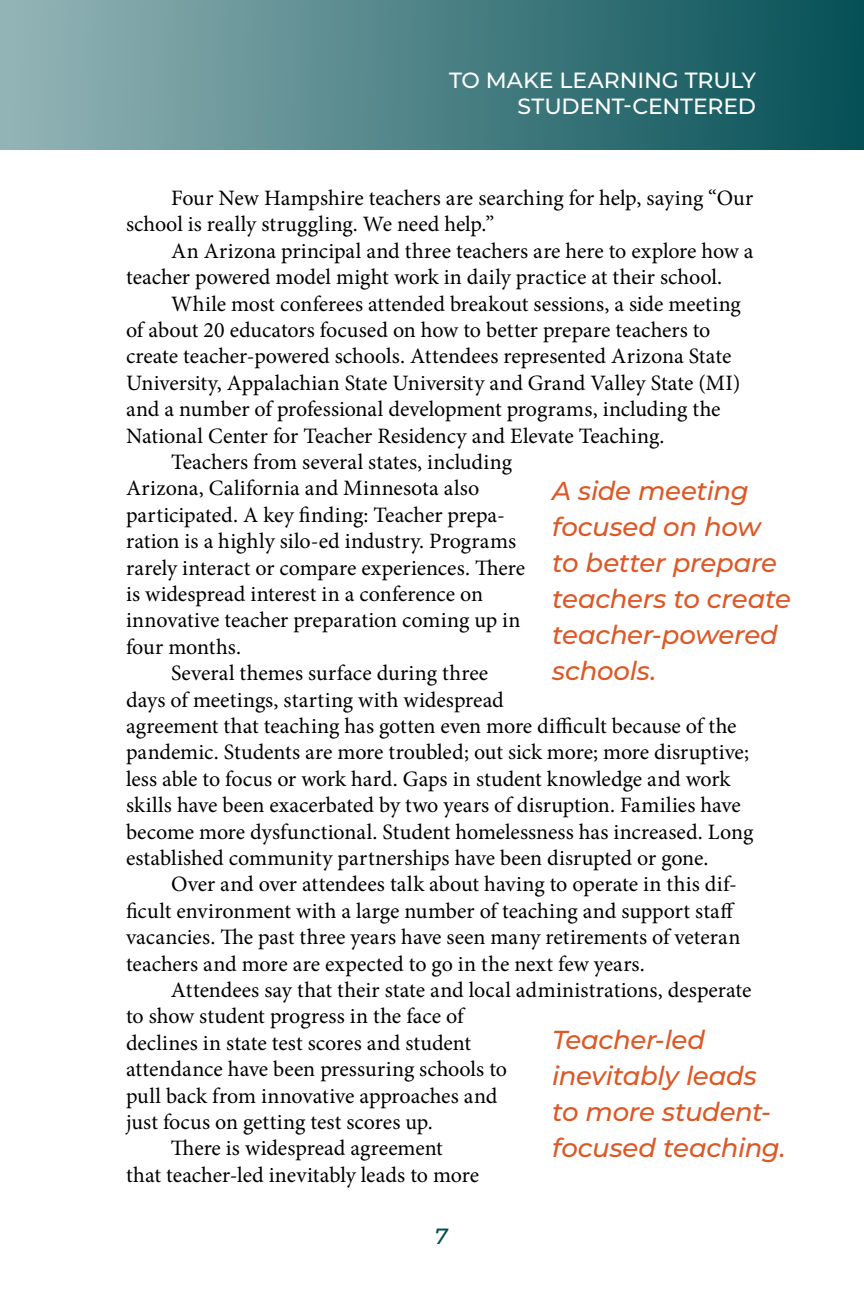
<style>
.page{position:relative;width:864px;height:1296px;background:#fff}
.page>*{position:absolute;margin:0;border:0;box-sizing:border-box;transform-origin:0 0}
.t1{font:italic 500 26px/36px "Montserrat";letter-spacing:-.01em;color:#dd5826}
.t2{font:22px/26.4px "Minion Pro";color:#000}
.t3{font:500 22px/26px "Montserrat";letter-spacing:-.005em;color:#fff;text-align:right}
.t4{font:italic 500 22px "Montserrat";color:#024e54}
</style>
<div class="page">
<div style="left:1px;top:0;width:863px;height:150px;background:linear-gradient(to right,#95b5b7,#055056)"></div>
<hr style="left:0;top:0;width:1px;height:150px;background:#024e54">
<p class="t3" style="left:449px;top:69px;width:308px">TO MAKE LEARNING TRULY<br>STUDENT-CENTERED</p>
<p class="t2" style="left:126px;top:187px;width:629px;text-indent:45px">Four New Hampshire teachers are searching for help, saying “Our school is really struggling. We need help.”</p>
<p class="t2" style="left:126px;top:240px;width:629px;text-indent:45px">An Arizona principal and three teachers are here to explore how a teacher powered model might work in daily practice at their school.</p>
<p class="t2" style="left:171px;top:292px;width:571px">While most conferees attended breakout sessions, a side meeting</p>
<p class="t2" style="left:126px;top:319px;width:586px">of about 20 educators focused on how to better prepare teachers to</p>
<p class="t2" style="left:126px;top:345px;width:607px">create teacher-powered schools. Attendees represented Arizona State</p>
<p class="t2" style="left:126px;top:372px;width:616px">University, Appalachian State University and Grand Valley State (MI)</p>
<p class="t2" style="left:126px;top:398px;width:596px">and a number of professional development programs, including the</p>
<p class="t2" style="left:126px;top:424px;width:540px">National Center for Teacher Residency and Elevate Teaching.</p>
<p class="t2" style="left:171px;top:451px;width:342px">Teachers from several states, including</p>
<p class="t2" style="left:126px;top:477px;width:355px">Arizona, California and Minnesota also</p>
<p class="t2" style="left:126px;top:504px;width:380px">participated. A key finding: Teacher prepa-</p>
<p class="t2" style="left:126px;top:530px;width:392px">ration is a highly silo-ed industry. Programs</p>
<p class="t2" style="left:126px;top:556px;width:400px">rarely interact or compare experiences. There</p>
<p class="t2" style="left:126px;top:583px;width:359px">is widespread interest in a conference on</p>
<p class="t2" style="left:126px;top:609px;width:396px">innovative teacher preparation coming up in</p>
<p class="t2" style="left:126px;top:636px;width:117px">four months.</p>
<p class="t2" style="left:171px;top:662px;width:319px">Several themes surface during three</p>
<p class="t2" style="left:126px;top:688px;width:379px">days of meetings, starting with widespread</p>
<p class="t2" style="left:126px;top:715px;width:612px">agreement that teaching has gotten even more difficult because of the</p>
<p class="t2" style="left:126px;top:741px;width:625px">pandemic. Students are more troubled; out sick more; more disruptive;</p>
<p class="t2" style="left:126px;top:768px;width:606px">less able to focus or work hard. Gaps in student knowledge and work</p>
<p class="t2" style="left:126px;top:794px;width:616px">skills have been exacerbated by two years of disruption. Families have</p>
<p class="t2" style="left:126px;top:820px;width:629px">become more dysfunctional. Student homelessness has increased. Long</p>
<p class="t2" style="left:126px;top:847px;width:584px">established community partnerships have been disrupted or gone.</p>
<p class="t2" style="left:171px;top:873px;width:567px">Over and over attendees talk about having to operate in this dif-</p>
<p class="t2" style="left:126px;top:900px;width:610px">ficult environment with a large number of teaching and support staff</p>
<p class="t2" style="left:126px;top:926px;width:616px">vacancies. The past three years have seen many retirements of veteran</p>
<p class="t2" style="left:126px;top:952px;width:520px">teachers and more are expected to go in the next few years.</p>
<p class="t2" style="left:171px;top:979px;width:582px">Attendees say that their state and local administrations, desperate</p>
<p class="t2" style="left:126px;top:1005px;width:339px">to show student progress in the face of</p>
<p class="t2" style="left:126px;top:1032px;width:347px">declines in state test scores and student</p>
<p class="t2" style="left:126px;top:1058px;width:383px">attendance have been pressuring schools to</p>
<p class="t2" style="left:126px;top:1084px;width:373px">pull back from innovative approaches and</p>
<p class="t2" style="left:126px;top:1111px;width:308px">just focus on getting test scores up.</p>
<p class="t2" style="left:171px;top:1137px;width:274px">There is widespread agreement</p>
<p class="t2" style="left:126px;top:1164px;width:355px">that teacher-led inevitably leads to more</p>
<p class="t1" style="left:552px;top:475px;width:240px">A side meeting focused on how to better prepare teachers to create teacher-powered schools.</p>
<p class="t1" style="left:552px;top:1024px;width:235px">Teacher-led inevitably leads to more student&shy;focused teaching.</p>
<p class="t4" style="left:434px;top:1227px;width:15px">7</p>
</div>
